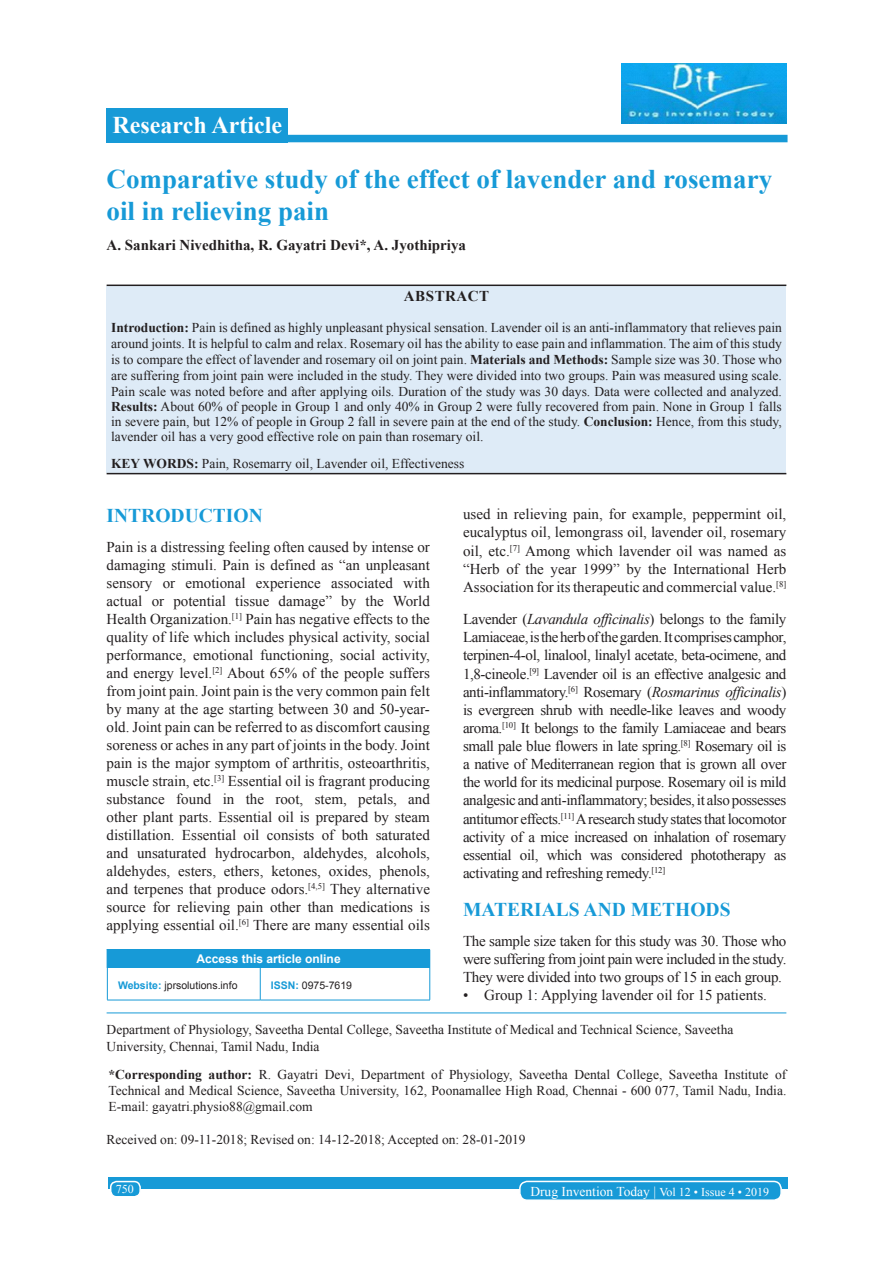
<style>
.page{position:relative;width:893px;height:1263px;background:#fff}
.page>*{position:absolute;margin:0;border:0;box-sizing:border-box;transform-origin:0 0}
.AT{font:700 27px/32.4px "Times New Roman";color:#179ad7}
.AH{font:700 24px "Times New Roman";color:#fff}
.t1{font:700 19.5px "Times New Roman";color:#179ad7}
.TX{font:15px/18px "Times New Roman";color:#231f20;text-align:justify}
.TX_No_After_Space{font:15px/18.1px "Times New Roman";letter-spacing:-.02em;color:#231f20;text-align:justify}
.AU{font:700 15px "Times New Roman";color:#231f20}
.L{font:15px "Times New Roman";color:#231f20}
.ABSH{font:700 15px "Times New Roman";letter-spacing:.035em;color:#231f20}
.ABS{font:13.5px/15.8px "Times New Roman";color:#231f20;text-align:justify}
.ADD{font:13.5px/16.2px "Times New Roman";color:#231f20;text-align:justify}
.AFF{font:13.5px/16.2px "Times New Roman";color:#231f20}
.HIS{font:13.5px "Times New Roman";color:#231f20}
.KWD{font:13.5px "Times New Roman";color:#231f20}
.foot1{font:13.5px "Times New Roman";color:#fff}
.ATAO{font:700 12px "Arial";color:#fff}
.foot1-2{font:12px "Times New Roman";color:#fff}
.WEBSITE{font:10.5px "Arial";color:#231f20}
.s1{font-weight:700}
.s2{font-weight:700;color:#179ad7}
.s3{font-style:italic}
.s4{font-size:12px}
</style>
<div class="page">
<div style="left:108px;top:1177px;width:679px;height:12px;background:#179ad7"></div>
<div style="left:519px;top:1181px;width:261px;height:19px;background:#179ad7;border-radius:7px"></div>
<div style="left:519px;top:1180px;width:262px;height:21px;border:2px solid #fff;border-radius:7px"></div>
<div style="left:111px;top:1181px;width:29px;height:15px;background:#179ad7;border-radius:6px"></div>
<div style="left:110px;top:1180px;width:31px;height:17px;border:2px solid #fff;border-radius:6px"></div>
<div style="left:106px;top:108px;width:182px;height:34px;background:#179ad7"></div>
<div style="left:265px;top:135px;width:522px;height:7px;background:#179ad7"></div>
<hr style="left:106px;top:1012px;width:680px;height:1px;background:#179ad7">
<div style="left:107px;top:949px;width:322px;height:19px;background:#179ad7"></div>
<svg style="left:106px;top:950px;width:1px;height:18px"></svg>
<hr style="left:106px;top:949px;width:154px;height:1px;background:#179ad7">
<svg style="left:429px;top:949px;width:1px;height:19px"></svg>
<hr style="left:107px;top:968px;width:1px;height:31px;background:#179ad7">
<hr style="left:107px;top:999px;width:153px;height:1px;background:#179ad7">
<hr style="left:260px;top:968px;width:1px;height:31px;background:#179ad7">
<hr style="left:429px;top:968px;width:1px;height:31px;background:#179ad7">
<hr style="left:260px;top:999px;width:170px;height:1px;background:#179ad7">
<img style="left:621px;top:63px;width:164px;height:60px">
<div style="left:106px;top:286px;width:680px;height:187px;background:#deebf7"></div>
<hr style="left:106px;top:284px;width:680px;height:2px;background:#231f20">
<hr style="left:106px;top:473px;width:680px;height:1px;background:#231f20">
<p class="AH" style="left:112px;top:108px;width:171px">Research Article</p>
<p class="AT" style="left:106px;top:162px;width:666px">Comparative study of the effect of lavender and rosemary oil in relieving pain</p>
<p class="AU" style="left:106px;top:234px;width:361px">A. Sankari Nivedhitha, R. Gayatri Devi*, A. Jyothipriya</p>
<p class="ABSH" style="left:403px;top:285px;width:87px">ABSTRACT</p>
<p class="ABS" style="left:111px;top:319px;width:672px"><span class="s1">Introduction:</span> Pain is defined as highly unpleasant physical sensation. Lavender oil is an anti-inflammatory that relieves pain around joints. It is helpful to calm and relax. Rosemary oil has the ability to ease pain and inflammation. The aim of this study is to compare the effect of lavender and rosemary oil on joint pain. <span class="s1">Materials and Methods:</span> Sample size was 30. Those who are suffering from joint pain were included in the study. They were divided into two groups. Pain was measured using scale.<br>Pain scale was noted before and after applying oils. Duration of the study was 30 days. Data were collected and analyzed.<br><span class="s1">Results:</span> About 60% of people in Group 1 and only 40% in Group 2 were fully recovered from pain. None in Group 1 falls in severe pain, but 12% of people in Group 2 fall in severe pain at the end of the study. <span class="s1">Conclusion:</span> Hence, from this study, lavender oil has a very good effective role on pain than rosemary oil.</p>
<p class="KWD" style="left:111px;top:454px;width:354px"><span class="s1">KEY WORDS:</span> Pain, Rosemarry oil, Lavender oil, Effectiveness</p>
<h1 class="t1" style="left:106px;top:501px;width:157px">INTRODUCTION</h1>
<p class="TX" style="left:106px;top:537px;width:325px">Pain is a distressing feeling often caused by intense or damaging stimuli. Pain is defined as “an unpleasant sensory or emotional experience associated with actual or potential tissue damage” by the World Health Organization.<sup>[1]</sup> Pain has negative effects to the quality of life which includes physical activity, social performance, emotional functioning, social activity, and energy level.<sup>[2]</sup> About 65% of the people suffers from joint pain. Joint pain is the very common pain felt by many at the age starting between 30 and 50-year&shy;old. Joint pain can be referred to as discomfort causing soreness or aches in any part of joints in the body. Joint pain is the major symptom of arthritis, osteoarthritis, muscle strain, etc.<sup>[3]</sup> Essential oil is fragrant producing substance found in the root, stem, petals, and other plant parts. Essential oil is prepared by steam distillation. Essential oil consists of both saturated and unsaturated hydrocarbon, aldehydes, alcohols, aldehydes, esters, ethers, ketones, oxides, phenols, and terpenes that produce odors.<sup>[4,5]</sup> They alternative source for relieving pain other than medications is applying essential oil.<sup>[6]</sup> There are many essential oils</p>
<p class="ATAO" style="left:196px;top:950px;width:146px">Access this article online</p>
<p class="WEBSITE" style="left:118px;top:978px;width:121px"><span class="s2">Website:</span> jprsolutions.info</p>
<p class="WEBSITE" style="left:271px;top:978px;width:83px"><span class="s2">ISSN:</span> 0975-7619</p>
<p class="TX" style="left:463px;top:505px;width:325px">used in relieving pain, for example, peppermint oil, eucalyptus oil, lemongrass oil, lavender oil, rosemary oil, etc.<sup>[7]</sup> Among which lavender oil was named as “Herb of the year 1999” by the International Herb Association for its therapeutic and commercial value.<sup>[8]</sup></p>
<p class="TX" style="left:463px;top:609px;width:325px">Lavender (<span class="s3">Lavandula officinalis</span>) belongs to the family Lamiaceae, is the herb of the garden. It comprises camphor, terpinen-4-ol, linalool, linalyl acetate, beta-ocimene, and 1,8-cineole.<sup>[9]</sup> Lavender oil is an effective analgesic and anti-inflammatory.<sup>[6]</sup> Rosemary (<span class="s3">Rosmarinus officinalis</span>) is evergreen shrub with needle-like leaves and woody aroma.<sup>[10]</sup> It belongs to the family Lamiaceae and bears small pale blue flowers in late spring.<sup>[8]</sup> Rosemary oil is a native of Mediterranean region that is grown all over the world for its medicinal purpose. Rosemary oil is mild analgesic and anti-inflammatory; besides, it also possesses antitumor effects.<sup>[11]</sup> A research study states that locomotor activity of a mice increased on inhalation of rosemary essential oil, which was considered phototherapy as activating and refreshing remedy.<sup>[12]</sup></p>
<h1 class="t1" style="left:463px;top:895px;width:269px">MATERIALS AND METHODS</h1>
<p class="TX_No_After_Space" style="left:463px;top:931px;width:325px">The sample size taken for this study was 30. Those who were suffering from joint pain were included in the study.<br>They were divided into two groups of 15 in each group.</p>
<p class="L" style="left:463px;top:984px;width:305px">• Group 1: Applying lavender oil for 15 patients.</p>
<p class="AFF" style="left:106px;top:1021px;width:628px">Department of Physiology, Saveetha Dental College, Saveetha Institute of Medical and Technical Science, Saveetha<br>University, Chennai, Tamil Nadu, India</p>
<p class="ADD" style="left:108px;top:1065px;width:679px"><span class="s1">*Corresponding author:</span> R. Gayatri Devi, Department of Physiology, Saveetha Dental College, Saveetha Institute of Technical and Medical Science, Saveetha University, 162, Poonamallee High Road, Chennai - 600 077, Tamil Nadu, India.<br>E-mail: gayatri.physio88@gmail.com</p>
<p class="HIS" style="left:106px;top:1129px;width:420px">Received on: 09-11-2018; Revised on: 14-12-2018; Accepted on: 28-01-2019</p>
<p class="foot1-2" style="left:116px;top:1180px;width:19px">750</p>
<p class="foot1" style="left:530px;top:1181px;width:240px">Drug Invention Today | <span class="s4">Vol 12 • Issue 4 • 2019</span></p>
</div>
